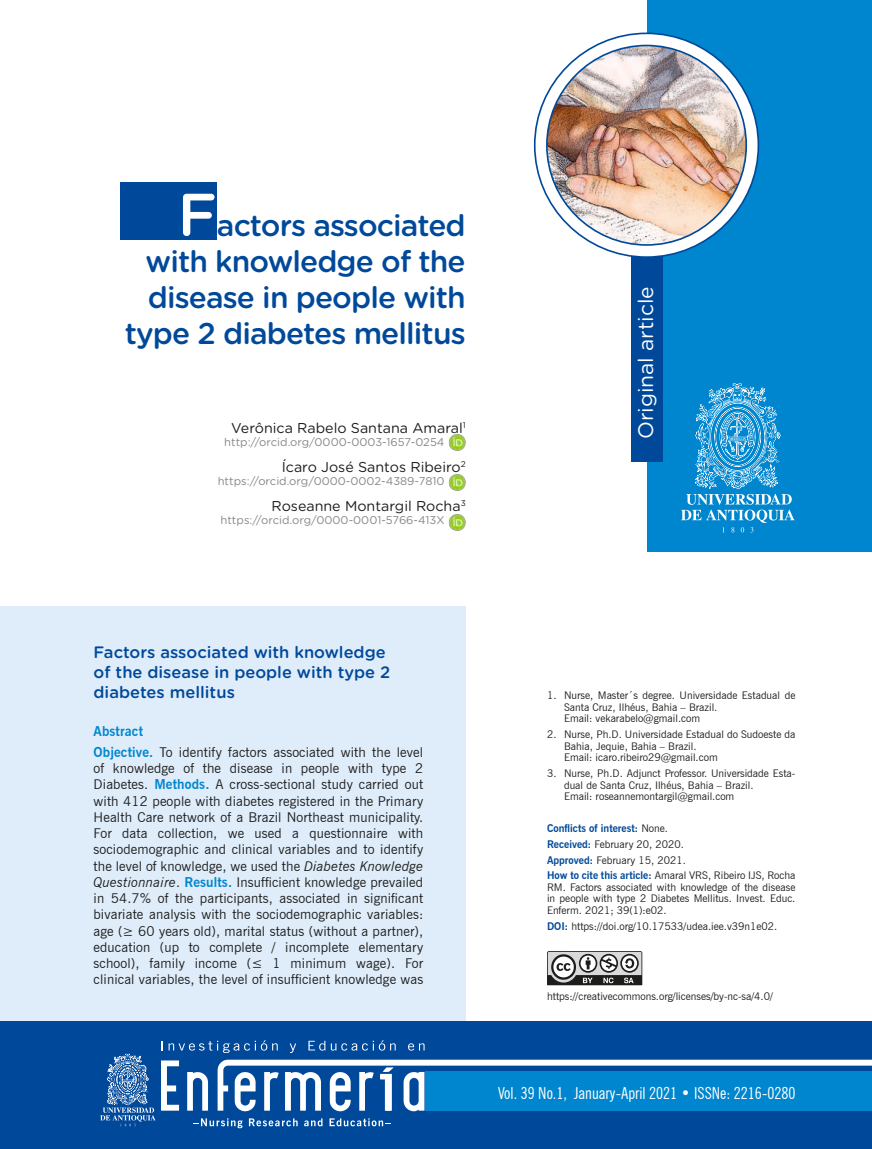
<style>
.page{position:relative;width:872px;height:1149px;background:#fff}
.page>*{position:absolute;margin:0;border:0;box-sizing:border-box;transform-origin:0 0}
.t1{font:500 30px/36px "Gotham Rounded";letter-spacing:-.03em;color:#00499a;text-align:right}
.t2{font:21px "Gotham Rounded";color:#fff}
.t3{font:500 16.5px/19.8px "Gotham Rounded";color:#00499a}
.t4{font:condensed 16.5px "News Gothic BT";color:#fff}
.t5{font:14.25px "Gotham Rounded";color:#1d1d1b}
.t6{font:13.5px/16.2px "News Gothic BT";letter-spacing:.01em;color:#1d1d1b}
.t7{font:11.25px "Gotham Rounded";color:#878787}
.t8{font:10.5px/11.6px "News Gothic BT";color:#1d1d1b}
.s1{font-size:60px;color:#fff}
.s2{font-weight:700;color:#0086ce}
.s3{font-style:italic}
.s4{font-weight:700;color:#00499a}
</style>
<div class="page">
<div style="left:646px;top:0;width:226px;height:552px;background:#0086ce"></div>
<div style="left:0;top:606px;width:466px;height:542px;background:#dfecfa"></div>
<div style="left:0;top:1020px;width:872px;height:128px;background:#00499a"></div>
<svg style="left:681px;top:383px;width:113px;height:149px"></svg>
<div style="left:630px;top:225px;width:32px;height:236px;background:#00499a"></div>
<img style="left:534px;top:33px;width:225px;height:225px">
<svg style="left:161px;top:1041px;width:2px;height:9px"></svg>
<svg style="left:169px;top:1040px;width:109px;height:12px"></svg>
<svg style="left:290px;top:1043px;width:6px;height:9px"></svg>
<svg style="left:308px;top:1040px;width:17px;height:10px"></svg>
<svg style="left:331px;top:1040px;width:65px;height:10px"></svg>
<svg style="left:408px;top:1043px;width:16px;height:7px"></svg>
<svg style="left:100px;top:1053px;width:55px;height:72px"></svg>
<svg style="left:194px;top:1118px;width:48px;height:9px"></svg>
<svg style="left:249px;top:1118px;width:49px;height:7px"></svg>
<svg style="left:304px;top:1118px;width:18px;height:7px"></svg>
<svg style="left:329px;top:1118px;width:61px;height:7px"></svg>
<svg style="left:161px;top:1060px;width:18px;height:50px"></svg>
<svg style="left:187px;top:1072px;width:21px;height:38px"></svg>
<svg style="left:218px;top:1059px;width:654px;height:51px"></svg>
<div style="left:424px;top:1071px;width:448px;height:39px;background:#0086ce"></div>
<div style="left:120px;top:182px;width:96px;height:57px;background:#00499a"></div>
<img style="left:448px;top:434px;width:18px;height:17px">
<img style="left:448px;top:474px;width:18px;height:17px">
<img style="left:448px;top:514px;width:18px;height:16px">
<svg style="left:547px;top:951px;width:95px;height:33px"></svg>
<h1 class="t1" style="left:125px;top:206px;width:342px"><span class="s1">F</span>actors associated with knowledge of the disease in people with type 2 diabetes mellitus</h1>
<p class="t5" style="left:231px;top:417px;width:236px">Verônica Rabelo Santana Amaral<sup>1</sup></p>
<p class="t7" style="left:224px;top:434px;width:222px">http://orcid.org/0000-0003-1657-0254</p>
<p class="t5" style="left:282px;top:456px;width:185px">Ícaro José Santos Ribeiro<sup>2</sup></p>
<p class="t7" style="left:218px;top:473px;width:228px">https://orcid.org/0000-0002-4389-7810</p>
<p class="t5" style="left:271px;top:496px;width:196px">Roseanne Montargil Rocha<sup>3</sup></p>
<p class="t7" style="left:220px;top:512px;width:225px">https://orcid.org/0000-0001-5766-413X</p>
<h2 class="t2" style="left:631px;top:439px;width:154px;rotate:-90deg">Original article</h2>
<p class="t3" style="left:94px;top:641px;width:298px">Factors associated with knowledge of the disease in people with type 2 diabetes mellitus</p>
<p class="t6" style="left:94px;top:721px;width:331px;line-height:20.5px"><span class="s2">Abstract<br>Objective.</span> To identify factors associated with the level</p>
<p class="t6" style="left:94px;top:759px;width:331px;text-align:justify">of knowledge of the disease in people with type 2<br>Diabetes. <span class="s2">Methods.</span> A cross-sectional study carried out with 412 people with diabetes registered in the Primary Health Care network of a Brazil Northeast municipality.<br>For data collection, we used a questionnaire with sociodemographic and clinical variables and to identify the level of knowledge, we used the <span class="s3">Diabetes Knowledge Questionnaire</span>. <span class="s2">Results.</span> Insufficient knowledge prevailed in 54.7% of the participants, associated in significant bivariate analysis with the sociodemographic variables: age (≥ 60 years old), marital status (without a partner), education (up to complete / incomplete elementary school), family income (≤ 1 minimum wage). For clinical variables, the level of insufficient knowledge was</p>
<p class="t8" style="left:564px;top:689px;width:233px;text-indent:-17px">1. Nurse, Master´s degree. Universidade Estadual de<br>Santa Cruz, Ilhéus, Bahia – Brazil.<br>Email: vekarabelo@gmail.com</p>
<p class="t8" style="left:564px;top:728px;width:233px;text-indent:-17px">2. Nurse, Ph.D. Universidade Estadual do Sudoeste da<br>Bahia, Jequie, Bahia – Brazil.<br>Email: icaro.ribeiro29@gmail.com</p>
<p class="t8" style="left:564px;top:767px;width:233px;text-indent:-17px">3. Nurse, Ph.D. Adjunct Professor. Universidade Esta&shy;dual de Santa Cruz, Ilhéus, Bahia – Brazil.<br>Email: roseannemontargil@gmail.com</p>
<p class="t8" style="left:547px;top:820px;width:250px;line-height:15.8px"><span class="s4">Conflicts of interest:</span> None.<br><span class="s4">Received:</span> February 20, 2020.<br><span class="s4">Approved:</span> February 15, 2021.<br><span class="s4">How to cite this article:</span> Amaral VRS, Ribeiro IJS, Rocha</p>
<p class="t8" style="left:547px;top:881px;width:250px;text-align:justify">RM. Factors associated with knowledge of the disease in people with type 2 Diabetes Mellitus. Invest. Educ.<br>Enferm. 2021; 39(1):e02.</p>
<p class="t8" style="left:547px;top:919px;width:232px"><span class="s4">DOI:</span> https://doi.org/10.17533/udea.iee.v39n1e02.</p>
<p class="t8" style="left:547px;top:990px;width:227px">https://creativecommons.org/licenses/by-nc-sa/4.0/</p>
<p class="t4" style="left:498px;top:1083px;width:299px">Vol. 39 No.1, January-April 2021 • ISSNe: 2216-0280</p>
</div>
